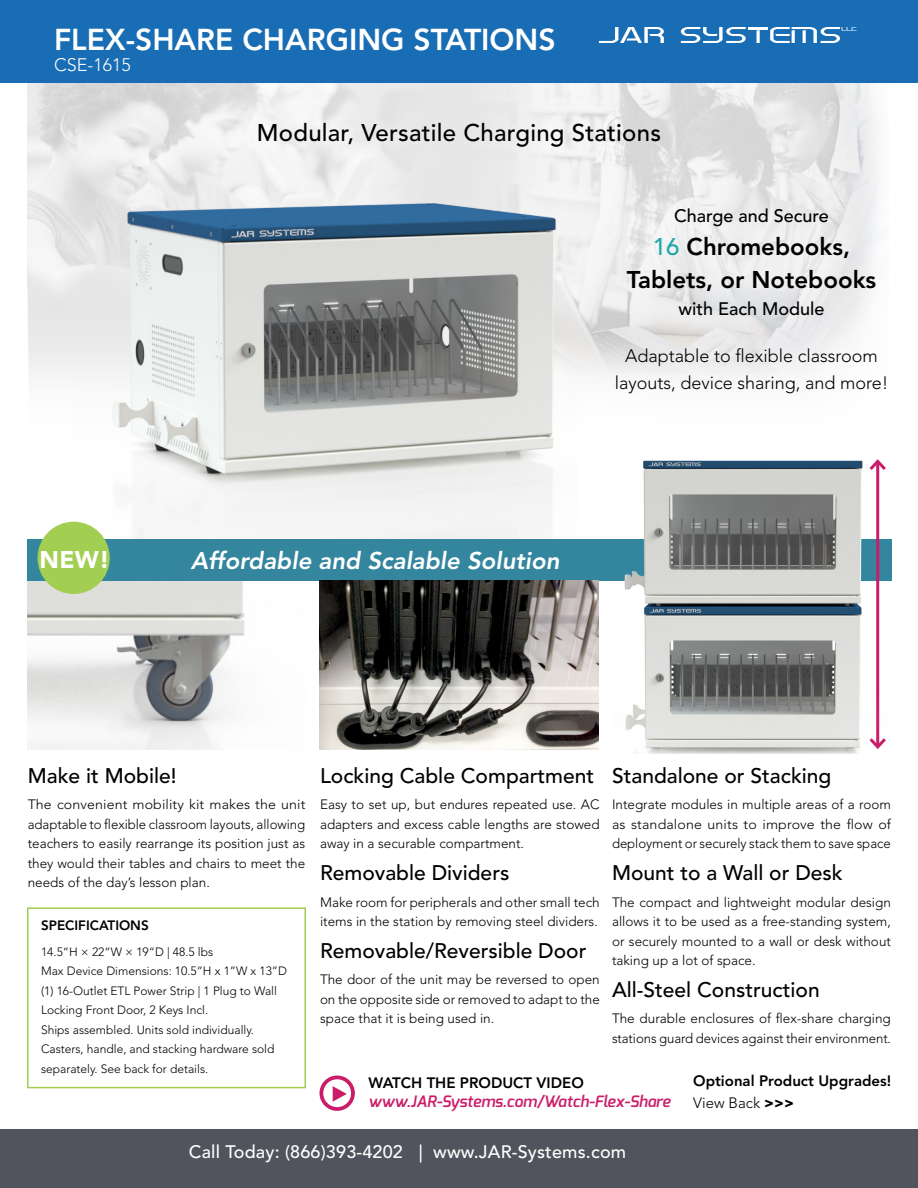
<style>
.page{position:relative;width:918px;height:1188px;background:#fff}
.page>*{position:absolute;margin:0;border:0;box-sizing:border-box;transform-origin:0 0}
.t1{font:800 30px "Avenir LT Std";color:#fff}
.t2{font:800 24px/33px "Avenir LT Std";color:#000;text-align:center}
.t3{font:500 24px "Avenir LT Std";letter-spacing:.01em;color:#000}
.t4{font:italic 800 24px "Avenir LT Std";color:#fff}
.t5{font:900 24px "Avenir LT Std";color:#fff}
.t6{font:500 21px "Avenir LT Std";color:#000}
.t7{font:300 18px/27px "Avenir LT Std";color:#000;text-align:center}
.t8{font:500 18px "Avenir LT Std";letter-spacing:.01em;color:#fff}
.t9{font:500 18px "Avenir LT Std";color:#000}
.t10{font:300 18px "Avenir LT Std";color:#fff}
.t11{font:italic 600 15.75px "Exo";color:#ca1c68}
.t12{font:800 15px/22.4px "Avenir LT Std";color:#000}
.t13{font:300 13.5px/19.5px "Avenir LT Std";color:#000;text-align:justify}
.t14{font:300 13.5px/19.5px "Avenir LT Std";color:#000;text-align:justify;scale:1.05 1}
.t15{font:800 13.5px "Avenir LT Std";color:#000}
.t16{font:300 12px/19.5px "Avenir LT Std";color:#000}
.s1{font-weight:500;color:#1fa8a9}
.s2{font-weight:300}
.s3{font-weight:900}
</style>
<div class="page">
<img style="left:27px;top:580px;width:279px;height:169px">
<div style="left:27px;top:539px;width:864px;height:41px;background:#34869e"></div>
<img style="left:27px;top:82px;width:861px;height:296px">
<div style="left:0;top:0;width:918px;height:82px;background:#186db4"></div>
<img style="left:72px;top:178px;width:506px;height:361px">
<img style="left:320px;top:580px;width:278px;height:169px">
<div style="left:27px;top:907px;width:279px;height:181px;border:2px solid #a2cd51"></div>
<div style="left:0;top:1130px;width:918px;height:58px;background:#52545d"></div>
<svg style="left:757px;top:30px;width:3px;height:13px"></svg>
<svg style="left:599px;top:27px;width:65px;height:16px"></svg>
<svg style="left:681px;top:27px;width:65px;height:16px"></svg>
<hr style="left:748px;top:27px;width:20px;height:2px;background:#fff">
<svg style="left:770px;top:27px;width:86px;height:16px"></svg>
<div style="left:38px;top:522px;width:72px;height:72px;background:#a2ce51;border-radius:50%"></div>
<img style="left:612px;top:459px;width:279px;height:295px">
<svg style="left:333px;top:1086px;width:14px;height:16px"></svg>
<div style="left:320px;top:1076px;width:35px;height:35px;border:4px solid #ca1c68;border-radius:50%"></div>
<h1 class="t1" style="left:54px;top:22px;width:503px">FLEX-SHARE CHARGING STATIONS</h1>
<h3 class="t10" style="left:54px;top:54px;width:78px">CSE-1615</h3>
<h2 class="t3" style="left:257px;top:118px;width:406px">Modular, Versatile Charging Stations</h2>
<h3 class="t9" style="left:674px;top:205px;width:156px">Charge and Secure</h3>
<h2 class="t2" style="left:627px;top:230px;width:251px"><span class="s1">16</span> Chromebooks,<br>Tablets, or Notebooks</h2>
<h3 class="t9" style="left:678px;top:298px;width:148px">with Each Module</h3>
<h3 class="t7" style="left:615px;top:342px;width:275px">Adaptable to flexible classroom layouts, device sharing, and more!</h3>
<h2 class="t5" style="left:40px;top:545px;width:72px">NEW!</h2>
<h2 class="t4" style="left:191px;top:547px;width:370px">Affordable and Scalable Solution</h2>
<h3 class="t6" style="left:28px;top:764px;width:150px">Make it Mobile!</h3>
<p class="t14" style="left:28px;top:795px;width:266px">The convenient mobility kit makes the unit adaptable to flexible classroom layouts, allowing teachers to easily rearrange its position just as they would their tables and chairs to meet the needs of the day’s lesson plan.</p>
<p class="t15" style="left:41px;top:917px;width:109px">SPECIFICATIONS</p>
<p class="t16" style="left:41px;top:942px;width:248px">14.5“H × 22“W × 19“D | 48.5 lbs<br>Max Device Dimensions: 10.5”H x 1”W x 13”D (1) 16-Outlet ETL Power Strip | 1 Plug to Wall Locking Front Door, 2 Keys Incl.<br>Ships assembled. Units sold individually.<br>Casters, handle, and stacking hardware sold separately. See back for details.</p>
<h3 class="t6" style="left:320px;top:764px;width:276px">Locking Cable Compartment</h3>
<p class="t13" style="left:320px;top:795px;width:281px">Easy to set up, but endures repeated use. AC adapters and excess cable lengths are stowed away in a securable compartment.</p>
<h3 class="t6" style="left:320px;top:861px;width:191px">Removable Dividers</h3>
<p class="t13" style="left:320px;top:892px;width:281px">Make room for peripherals and other small tech items in the station by removing steel dividers.</p>
<h3 class="t6" style="left:320px;top:939px;width:268px">Removable/Reversible Door</h3>
<p class="t13" style="left:320px;top:970px;width:281px">The door of the unit may be reversed to open on the opposite side or removed to adapt to the space that it is being used in.</p>
<h3 class="t6" style="left:612px;top:764px;width:221px">Standalone or Stacking</h3>
<p class="t13" style="left:612px;top:795px;width:281px">Integrate modules in multiple areas of a room as standalone units to improve the flow of deployment or securely stack them to save space</p>
<h3 class="t6" style="left:612px;top:861px;width:232px">Mount to a Wall or Desk</h3>
<p class="t13" style="left:612px;top:892px;width:281px">The compact and lightweight modular design allows it to be used as a free-standing system, or securely mounted to a wall or desk without taking up a lot of space.</p>
<h3 class="t6" style="left:612px;top:978px;width:209px">All-Steel Construction</h3>
<p class="t13" style="left:612px;top:1009px;width:281px">The durable enclosures of flex-share charging stations guard devices against their environment.</p>
<p class="t12" style="left:368px;top:1071px;width:217px">WATCH THE PRODUCT VIDEO</p>
<p class="t11" style="left:368px;top:1091px;width:304px">www.JAR-Systems.com/Watch-Flex-Share</p>
<p class="t12" style="left:693px;top:1070px;width:200px">Optional Product Upgrades!<br><span class="s2">View Back</span> <span class="s3">&gt;&gt;&gt;</span></p>
<h3 class="t8" style="left:189px;top:1142px;width:439px">Call Today: (866)393-4202 | www.JAR-Systems.com</h3>
</div>
